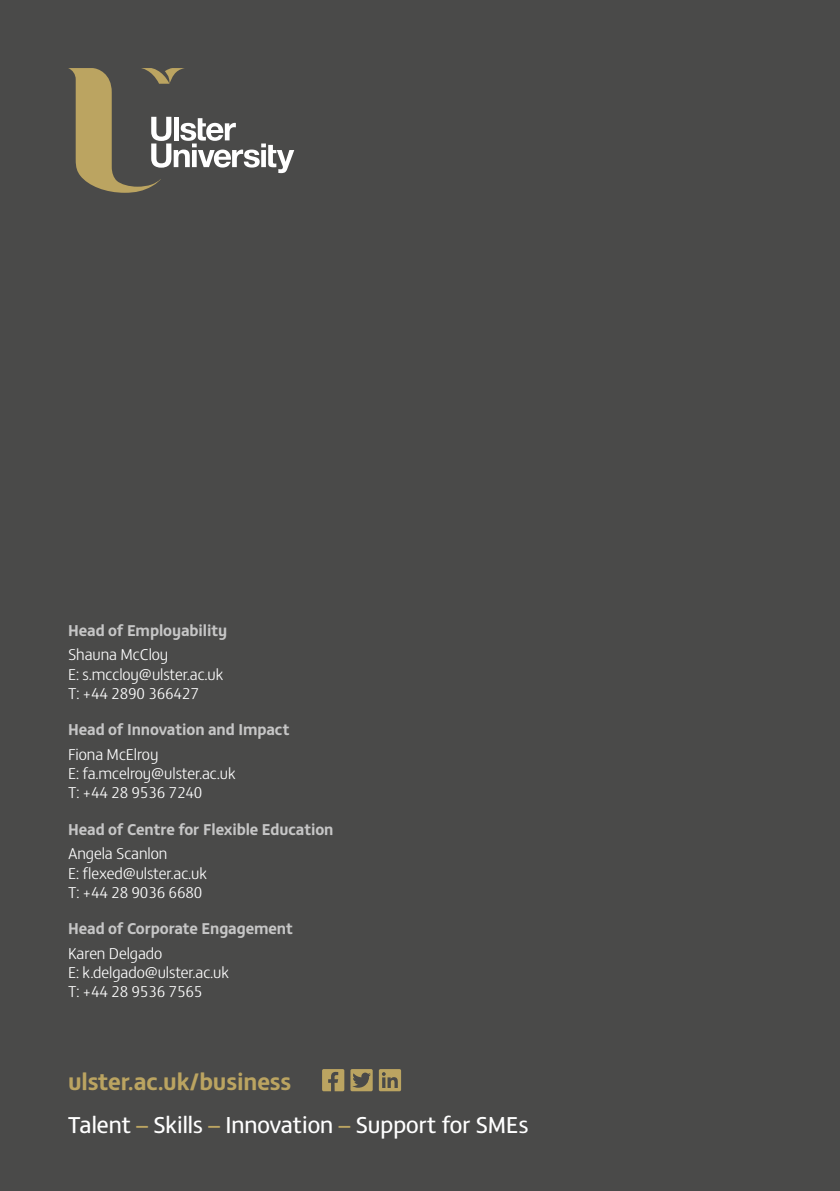
<style>
.page{position:relative;width:840px;height:1191px;background:#fff}
.page>*{position:absolute;margin:0;border:0;box-sizing:border-box;transform-origin:0 0}
.t1{font:700 24px "FS Matthew";letter-spacing:-.005em;color:#bba461}
.t2{font:23.6px "FS Matthew";color:#fff}
.t3{font:300 16px/19.2px "FS Matthew";letter-spacing:-.005em;color:#fff}
.t4{font:700 16px "FS Matthew";letter-spacing:-.005em;color:#c6c6c6}
.s1{color:#bba461}
</style>
<div class="page">
<div style="left:0;top:0;width:839px;height:1191px;background:#4a4a49"></div>
<svg style="left:68px;top:68px;width:226px;height:125px"></svg>
<svg style="left:378px;top:1069px;width:23px;height:22px"></svg>
<svg style="left:322px;top:1069px;width:22px;height:22px"></svg>
<svg style="left:350px;top:1069px;width:22px;height:22px"></svg>
<p class="t4" style="left:68px;top:617px;width:160px">Head of Employability</p>
<p class="t3" style="left:68px;top:644px;width:157px">Shauna McCloy<br>E: s.mccloy@ulster.ac.uk<br>T: +44 2890 366427</p>
<p class="t4" style="left:68px;top:716px;width:223px">Head of Innovation and Impact</p>
<p class="t3" style="left:68px;top:743px;width:169px">Fiona McElroy<br>E: fa.mcelroy@ulster.ac.uk<br>T: +44 28 9536 7240</p>
<p class="t4" style="left:68px;top:816px;width:267px">Head of Centre for Flexible Education</p>
<p class="t3" style="left:68px;top:843px;width:140px">Angela Scanlon<br>E: flexed@ulster.ac.uk<br>T: +44 28 9036 6680</p>
<p class="t4" style="left:68px;top:915px;width:226px">Head of Corporate Engagement</p>
<p class="t3" style="left:68px;top:942px;width:162px">Karen Delgado<br>E: k.delgado@ulster.ac.uk<br>T: +44 28 9536 7565</p>
<h1 class="t1" style="left:68px;top:1062px;width:225px">ulster.ac.uk/business</h1>
<h2 class="t2" style="left:68px;top:1107px;width:461px">Talent <span class="s1">–</span> Skills <span class="s1">–</span> Innovation <span class="s1">–</span> Support for SMEs</h2>
</div>
